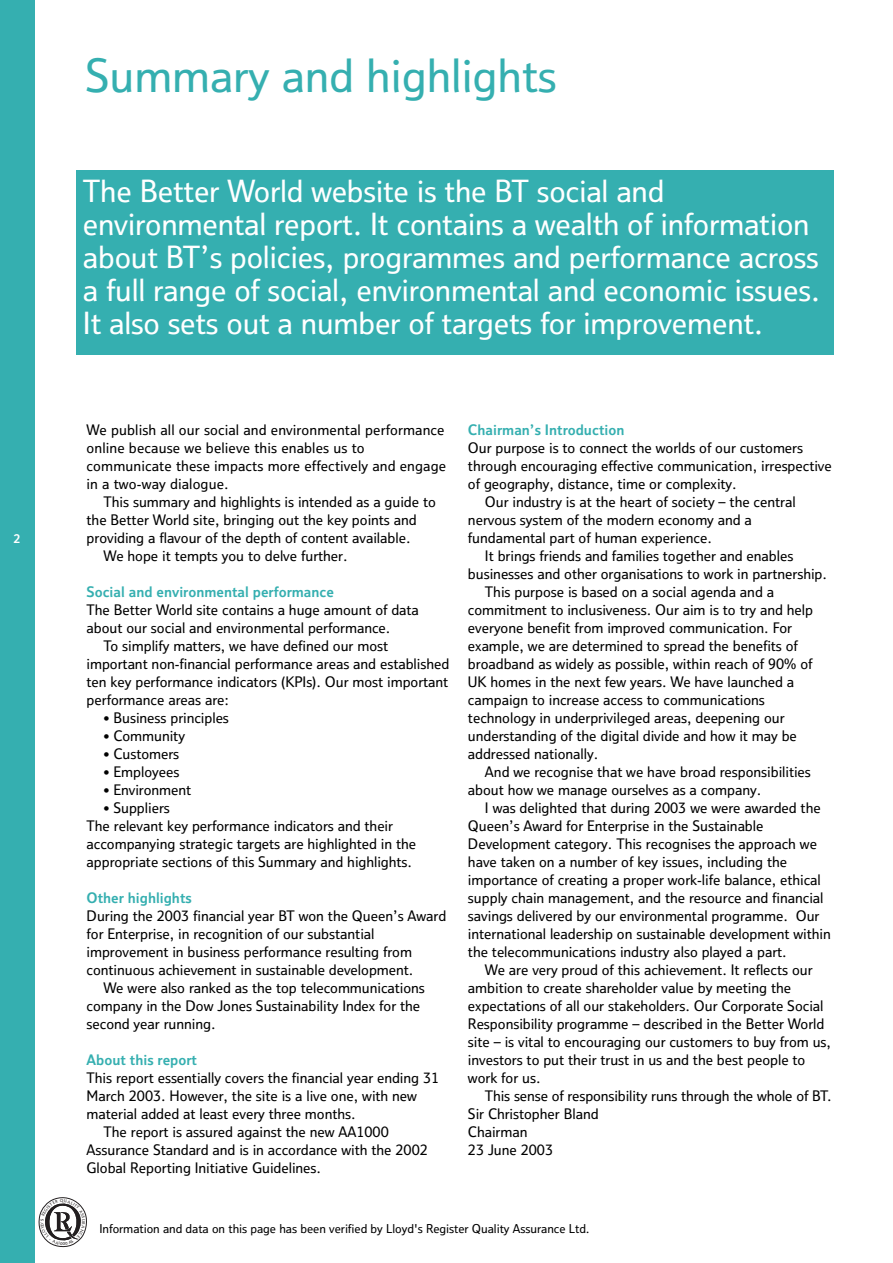
<style>
.page{position:relative;width:893px;height:1263px;background:#fff}
.page>*{position:absolute;margin:0;border:0;box-sizing:border-box;transform-origin:0 0}
.t1{font:45px "BT Medium";color:#35afb0}
.t2{font:30px/33px "BT Medium";letter-spacing:-.005em;color:#fff}
.t3{font:14.25px/18px "BT Medium";color:#000}
.t4{font:14.25px "BT Bold";color:#35afb0}
.t5{font:12px "BT Medium";color:#000}
.t6{font:12px "BT Bold";color:#fff}
</style>
<div class="page">
<div style="left:77px;top:170px;width:756px;height:184px;background:#35afb0"></div>
<div style="left:0;top:0;width:34px;height:1263px;background:#35afb0"></div>
<svg style="left:38px;top:1197px;width:49px;height:51px"></svg>
<p class="t6" style="left:13px;top:534px;width:9px">2</p>
<h1 class="t1" style="left:85px;top:58px;width:473px">Summary and highlights</h1>
<p class="t2" style="left:83px;top:177px;width:738px">The Better World website is the BT social and environmental report. It contains a wealth of information about BT’s policies, programmes and performance across a full range of social, environmental and economic issues.<br>It also sets out a number of targets for improvement.</p>
<p class="t3" style="left:87px;top:422px;width:361px">We publish all our social and environmental performance online because we believe this enables us to communicate these impacts more effectively and engage in a two-way dialogue.</p>
<p class="t3" style="left:104px;top:494px;width:334px">This summary and highlights is intended as a guide to</p>
<p class="t3" style="left:87px;top:512px;width:331px">the Better World site, bringing out the key points and</p>
<p class="t3" style="left:87px;top:530px;width:325px">providing a flavour of the depth of content available.</p>
<p class="t3" style="left:104px;top:548px;width:245px">We hope it tempts you to delve further.</p>
<p class="t4" style="left:87px;top:587px;width:249px">Social and environmental performance</p>
<p class="t3" style="left:87px;top:602px;width:334px">The Better World site contains a huge amount of data</p>
<p class="t3" style="left:87px;top:620px;width:305px">about our social and environmental performance.</p>
<p class="t3" style="left:104px;top:638px;width:286px">To simplify matters, we have defined our most</p>
<p class="t3" style="left:87px;top:656px;width:364px">important non-financial performance areas and established</p>
<p class="t3" style="left:87px;top:674px;width:363px">ten key performance indicators (KPIs). Our most important</p>
<p class="t3" style="left:87px;top:692px;width:144px">performance areas are:</p>
<p class="t3" style="left:104px;top:710px;width:127px">• Business principles</p>
<p class="t3" style="left:104px;top:728px;width:83px">• Community</p>
<p class="t3" style="left:104px;top:746px;width:77px">• Customers</p>
<p class="t3" style="left:104px;top:764px;width:77px">• Employees</p>
<p class="t3" style="left:104px;top:782px;width:89px">• Environment</p>
<p class="t3" style="left:87px;top:800px;width:331px;text-indent:17px">• Suppliers<br>The relevant key performance indicators and their accompanying strategic targets are highlighted in the appropriate sections of this Summary and highlights.</p>
<p class="t4" style="left:87px;top:893px;width:107px">Other highlights</p>
<p class="t3" style="left:87px;top:908px;width:361px">During the 2003 financial year BT won the Queen’s Award for Enterprise, in recognition of our substantial improvement in business performance resulting from continuous achievement in sustainable development.</p>
<p class="t3" style="left:87px;top:980px;width:340px;text-indent:17px">We were also ranked as the top telecommunications company in the Dow Jones Sustainability Index for the second year running.</p>
<p class="t4" style="left:87px;top:1055px;width:112px">About this report</p>
<p class="t3" style="left:87px;top:1070px;width:354px">This report essentially covers the financial year ending 31</p>
<p class="t3" style="left:87px;top:1088px;width:332px">March 2003. However, the site is a live one, with new</p>
<p class="t3" style="left:87px;top:1106px;width:270px">material added at least every three months.</p>
<p class="t3" style="left:104px;top:1124px;width:287px">The report is assured against the new AA1000</p>
<p class="t3" style="left:87px;top:1142px;width:343px">Assurance Standard and is in accordance with the 2002</p>
<p class="t3" style="left:87px;top:1160px;width:236px">Global Reporting Initiative Guidelines.</p>
<p class="t4" style="left:468px;top:425px;width:158px">Chairman’s Introduction</p>
<p class="t3" style="left:468px;top:440px;width:336px">Our purpose is to connect the worlds of our customers</p>
<p class="t3" style="left:468px;top:458px;width:365px">through encouraging effective communication, irrespective</p>
<p class="t3" style="left:468px;top:476px;width:270px">of geography, distance, time or complexity.</p>
<p class="t3" style="left:485px;top:494px;width:312px">Our industry is at the heart of society – the central</p>
<p class="t3" style="left:468px;top:512px;width:285px">nervous system of the modern economy and a</p>
<p class="t3" style="left:468px;top:530px;width:245px">fundamental part of human experience.</p>
<p class="t3" style="left:485px;top:548px;width:310px">It brings friends and families together and enables</p>
<p class="t3" style="left:468px;top:566px;width:360px">businesses and other organisations to work in partnership.</p>
<p class="t3" style="left:485px;top:584px;width:290px">This purpose is based on a social agenda and a</p>
<p class="t3" style="left:468px;top:602px;width:346px">commitment to inclusiveness. Our aim is to try and help</p>
<p class="t3" style="left:468px;top:620px;width:325px">everyone benefit from improved communication. For</p>
<p class="t3" style="left:468px;top:638px;width:331px">example, we are determined to spread the benefits of</p>
<p class="t3" style="left:468px;top:656px;width:346px">broadband as widely as possible, within reach of 90% of</p>
<p class="t3" style="left:468px;top:674px;width:328px">UK homes in the next few years. We have launched a</p>
<p class="t3" style="left:468px;top:692px;width:298px">campaign to increase access to communications</p>
<p class="t3" style="left:468px;top:710px;width:318px">technology in underprivileged areas, deepening our</p>
<p class="t3" style="left:468px;top:728px;width:330px">understanding of the digital divide and how it may be</p>
<p class="t3" style="left:468px;top:746px;width:132px">addressed nationally.</p>
<p class="t3" style="left:485px;top:764px;width:327px">And we recognise that we have broad responsibilities</p>
<p class="t3" style="left:468px;top:782px;width:295px">about how we manage ourselves as a company.</p>
<p class="t3" style="left:485px;top:800px;width:337px">I was delighted that during 2003 we were awarded the</p>
<p class="t3" style="left:468px;top:818px;width:297px">Queen’s Award for Enterprise in the Sustainable</p>
<p class="t3" style="left:468px;top:836px;width:350px">Development category. This recognises the approach we</p>
<p class="t3" style="left:468px;top:854px;width:321px">have taken on a number of key issues, including the</p>
<p class="t3" style="left:468px;top:872px;width:354px">importance of creating a proper work-life balance, ethical</p>
<p class="t3" style="left:468px;top:890px;width:357px">supply chain management, and the resource and financial</p>
<p class="t3" style="left:468px;top:908px;width:353px">savings delivered by our environmental programme. Our</p>
<p class="t3" style="left:468px;top:926px;width:364px">international leadership on sustainable development within</p>
<p class="t3" style="left:468px;top:944px;width:320px">the telecommunications industry also played a part.</p>
<p class="t3" style="left:485px;top:962px;width:329px">We are very proud of this achievement. It reflects our</p>
<p class="t3" style="left:468px;top:980px;width:324px">ambition to create shareholder value by meeting the</p>
<p class="t3" style="left:468px;top:998px;width:357px">expectations of all our stakeholders. Our Corporate Social</p>
<p class="t3" style="left:468px;top:1016px;width:358px">Responsibility programme – described in the Better World</p>
<p class="t3" style="left:468px;top:1034px;width:364px">site – is vital to encouraging our customers to buy from us,</p>
<p class="t3" style="left:468px;top:1052px;width:339px">investors to put their trust in us and the best people to</p>
<p class="t3" style="left:468px;top:1070px;width:74px">work for us.</p>
<p class="t3" style="left:485px;top:1088px;width:348px">This sense of responsibility runs through the whole of BT.</p>
<p class="t3" style="left:468px;top:1106px;width:132px">Sir Christopher Bland</p>
<p class="t3" style="left:468px;top:1124px;width:61px">Chairman</p>
<p class="t3" style="left:468px;top:1142px;width:87px">23 June 2003</p>
<p class="t5" style="left:99px;top:1224px;width:492px">Information and data on this page has been verified by Lloyd's Register Quality Assurance Ltd.</p>
</div>
